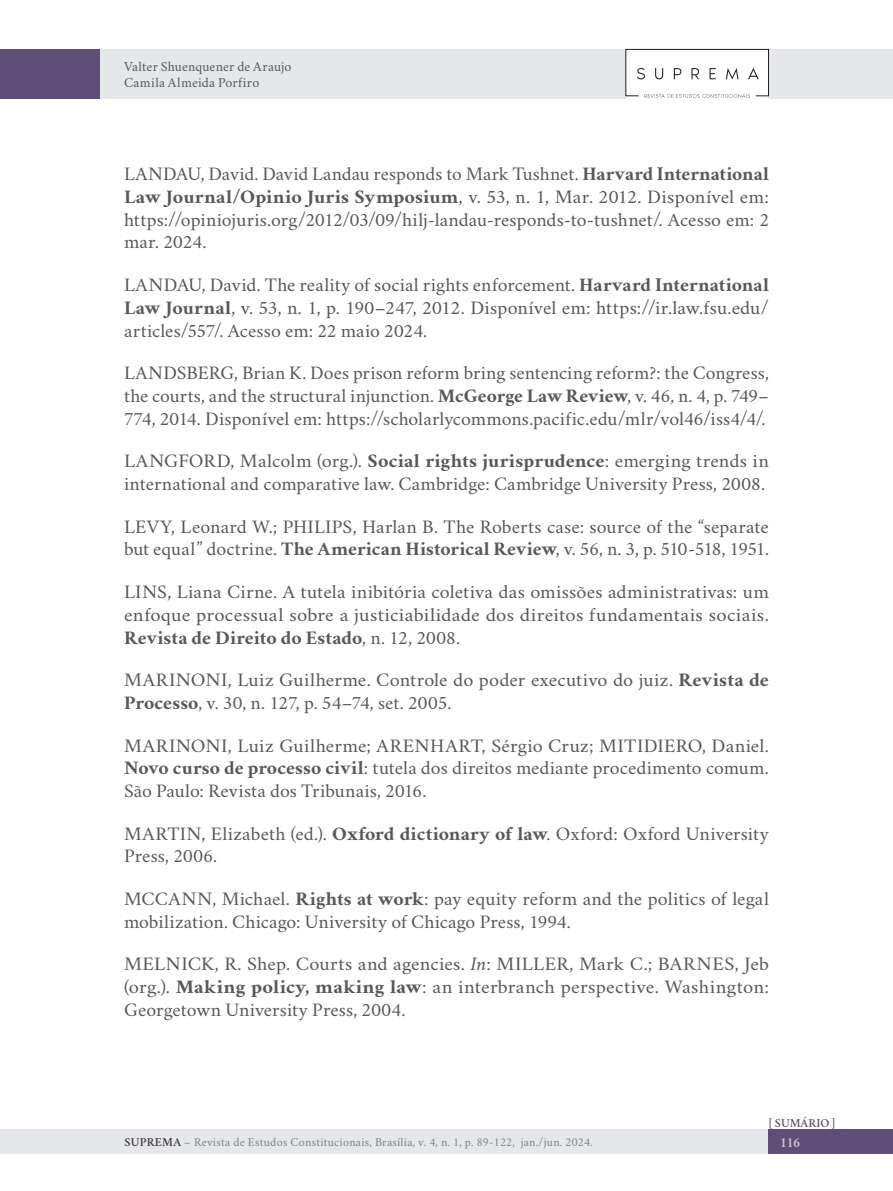
<style>
.page{position:relative;width:893px;height:1191px;background:#fff}
.page>*{position:absolute;margin:0;border:0;box-sizing:border-box;transform-origin:0 0}
.TEXTO_REFERENCIAS{font:19.25px/22.8px "Crimson";letter-spacing:.005em;color:#57585a;text-align:justify}
.TEXTO_REFERENCIAS-2{font:19.25px/22.8px "Crimson";letter-spacing:.005em;color:#57585a;scale:1.04 1}
.TEXTO_REFERENCIAS-3{font:19.25px/22.8px "Crimson";letter-spacing:.005em;color:#57585a;scale:1.05 1}
.TEXTO_REFERENCIAS-4{font:19.25px/22.8px "Crimson";letter-spacing:.005em;color:#57585a;text-align:justify;scale:1.06 1}
.t1{font:14px/15.8px "Crimson";letter-spacing:.01em;color:#57585a}
.t2{font:600 14px "Crimson";color:#d1d2d4}
.t3{font:12.25px "Crimson";letter-spacing:.02em;color:#808285}
.t4{font:600 12.25px "Crimson";color:#5f4f76}
.s1{font-weight:700}
.s2{font-style:italic}
.s3{font-weight:600;color:#3e3e3f}
</style>
<div class="page">
<div style="left:0;top:1129px;width:790px;height:25px;background:#e6e7e9"></div>
<div style="left:0;top:49px;width:892px;height:50px;background:#e6e7e9"></div>
<div style="left:768px;top:1129px;width:124px;height:25px;background:#5f4f76"></div>
<div style="left:0;top:49px;width:99px;height:50px;background:#5f4f76"></div>
<div style="left:626px;top:50px;width:142px;height:49px;background:#fff"></div>
<svg style="left:625px;top:48px;width:144px;height:50px"></svg>
<p class="t1" style="left:124px;top:57px;width:169px">Valter Shuenquener de Araujo<br>Camila Almeida Porfiro</p>
<p class="TEXTO_REFERENCIAS" style="left:124px;top:160px;width:646px">LANDAU, David. David Landau responds to Mark Tushnet. <span class="s1">Harvard International Law Journal/Opinio Juris Symposium</span>, v. 53, n. 1, Mar. 2012. Disponível em: https://opiniojuris.org/2012/03/09/hilj-landau-responds-to-tushnet/. Acesso em: 2 mar. 2024.</p>
<p class="TEXTO_REFERENCIAS" style="left:124px;top:271px;width:646px">LANDAU, David. The reality of social rights enforcement. <span class="s1">Harvard International Law Journal</span>, v. 53, n. 1, p. 190–247, 2012. Disponível em: https://ir.law.fsu.edu/ articles/557/. Acesso em: 22 maio 2024.</p>
<p class="TEXTO_REFERENCIAS" style="left:124px;top:359px;width:646px">LANDSBERG, Brian K. Does prison reform bring sentencing reform?: the Congress, the courts, and the structural injunction. <span class="s1">McGeorge Law Review</span>, v. 46, n. 4, p. 749– 774, 2014. Disponível em: https://scholarlycommons.pacific.edu/mlr/vol46/iss4/4/.</p>
<p class="TEXTO_REFERENCIAS-3" style="left:124px;top:447px;width:616px">LANGFORD, Malcolm (org.). <span class="s1">Social rights jurisprudence</span>: emerging trends in international and comparative law. Cambridge: Cambridge University Press, 2008.</p>
<p class="TEXTO_REFERENCIAS-2" style="left:124px;top:513px;width:622px">LEVY, Leonard W.; PHILIPS, Harlan B. The Roberts case: source of the “separate but equal” doctrine. <span class="s1">The American Historical Review</span>, v. 56, n. 3, p. 510-518, 1951.</p>
<p class="TEXTO_REFERENCIAS-2" style="left:124px;top:578px;width:622px;text-align:justify">LINS, Liana Cirne. A tutela inibitória coletiva das omissões administrativas: um enfoque processual sobre a justiciabilidade dos direitos fundamentais sociais.<br><span class="s1">Revista de Direito do Estado</span>, n. 12, 2008.</p>
<p class="TEXTO_REFERENCIAS-3" style="left:124px;top:666px;width:616px">MARINONI, Luiz Guilherme. Controle do poder executivo do juiz. <span class="s1">Revista de<br>Processo</span>, v. 30, n. 127, p. 54–74, set. 2005.</p>
<p class="TEXTO_REFERENCIAS-3" style="left:124px;top:731px;width:616px;text-align:justify">MARINONI, Luiz Guilherme; ARENHART, Sérgio Cruz; MITIDIERO, Daniel.<br><span class="s1">Novo curso de processo civil</span>: tutela dos direitos mediante procedimento comum.<br>São Paulo: Revista dos Tribunais, 2016.</p>
<p class="TEXTO_REFERENCIAS-2" style="left:124px;top:819px;width:622px">MARTIN, Elizabeth (ed.). <span class="s1">Oxford dictionary of law</span>. Oxford: Oxford University<br>Press, 2006.</p>
<p class="TEXTO_REFERENCIAS-2" style="left:124px;top:885px;width:622px">MCCANN, Michael. <span class="s1">Rights at work</span>: pay equity reform and the politics of legal mobilization. Chicago: University of Chicago Press, 1994.</p>
<p class="TEXTO_REFERENCIAS-4" style="left:124px;top:950px;width:610px">MELNICK, R. Shep. Courts and agencies. <span class="s2">In</span>: MILLER, Mark C.; BARNES, Jeb (org.). <span class="s1">Making policy, making law</span>: an interbranch perspective. Washington:<br>Georgetown University Press, 2004.</p>
<p class="t4" style="left:769px;top:1114px;width:68px">[ SUMÁRIO ]</p>
<p class="t3" style="left:125px;top:1132px;width:470px"><span class="s3">SUPREMA</span> – Revista de Estudos Constitucionais, Brasília, v. 4, n. 1, p. 89-122, jan./jun. 2024.</p>
<p class="t2" style="left:780px;top:1132px;width:21px">116</p>
</div>
